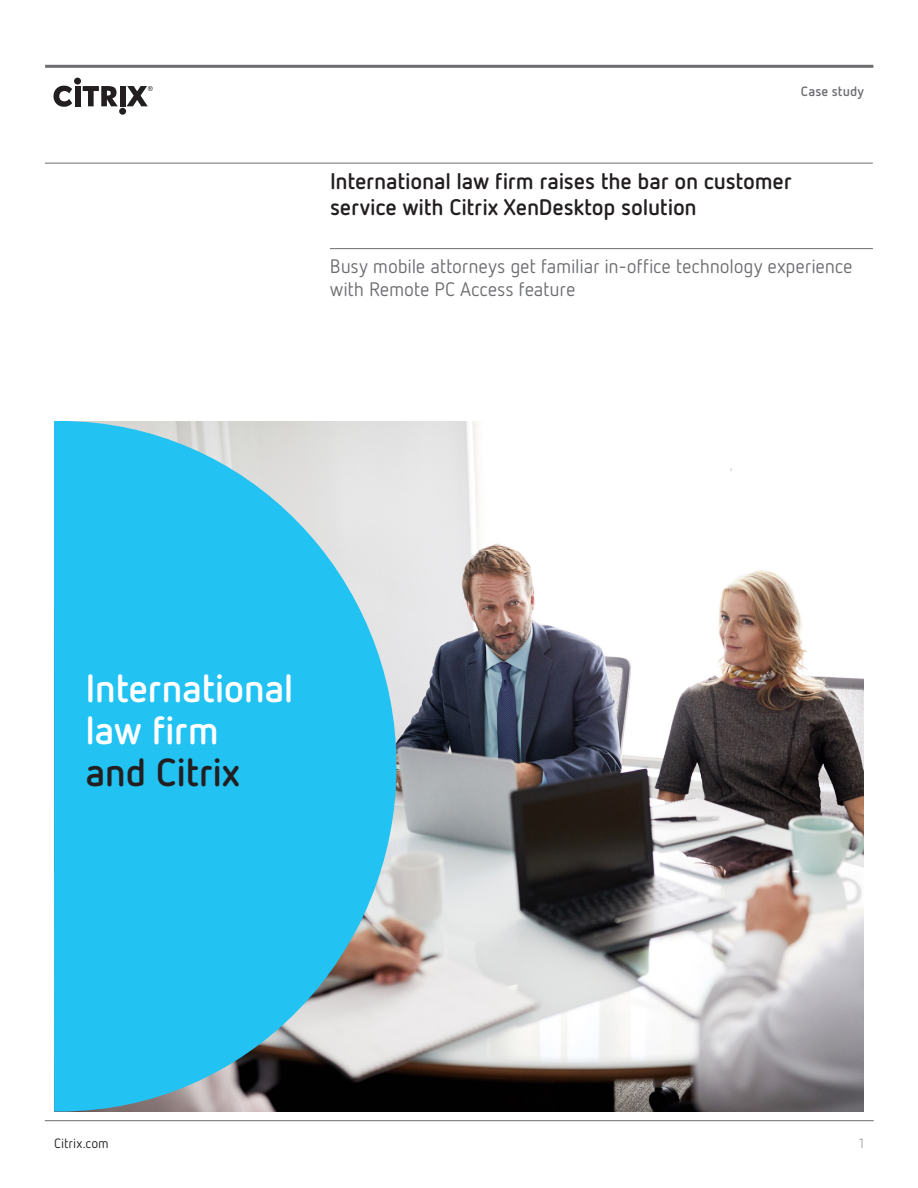
<style>
.page{position:relative;width:918px;height:1188px;background:#fff}
.page>*{position:absolute;margin:0;border:0;box-sizing:border-box;transform-origin:0 0}
.LargeIntro_-_Wht_-_2{font:700 39px/42px "Netto OT";letter-spacing:-.015em;color:#fff}
.HeadlineIntro_-_100k{font:700 22.5px/25.5px "Netto OT";letter-spacing:-.01em;color:#231f20}
.SubHeadIntro_-_70k{font:19.5px/22.5px "Netto OT";letter-spacing:-.01em;color:#6c6d70}
.t1{font:13.5px "Netto OT";letter-spacing:.01em;color:#231f20}
.t2{font:700 13.5px "Netto OT";letter-spacing:.01em;color:#6c6d70}
.t3{font:300 13.5px "Netto OT";color:#6c6d70}
.s1{color:#231f20}
</style>
<div class="page">
<hr style="left:45px;top:65px;width:828px;height:3px;background:#6c6d70">
<div style="left:74px;top:78px;width:7px;height:7px;background:#231f20;border-radius:50%"></div>
<div style="left:75px;top:86px;width:5px;height:20px;background:#231f20"></div>
<div style="left:119px;top:108px;width:7px;height:7px;background:#231f20;border-radius:50%"></div>
<div style="left:120px;top:86px;width:5px;height:20px;background:#231f20"></div>
<svg style="left:53px;top:86px;width:19px;height:21px"></svg>
<svg style="left:83px;top:86px;width:35px;height:20px"></svg>
<svg style="left:127px;top:86px;width:26px;height:20px"></svg>
<hr style="left:45px;top:1120px;width:829px;height:1px;background:#6c6d70">
<hr style="left:45px;top:163px;width:828px;height:1px;background:#6c6d70">
<hr style="left:330px;top:248px;width:543px;height:1px;background:#6c6d70">
<img style="left:396px;top:421px;width:468px;height:691px">
<svg style="left:54px;top:421px;width:342px;height:691px;background:#40bee4"></svg>
<p class="t2" style="left:801px;top:83px;width:65px">Case study</p>
<p class="HeadlineIntro_-_100k" style="left:330px;top:168px;width:463px">International law firm raises the bar on customer service with Citrix XenDesktop solution</p>
<p class="SubHeadIntro_-_70k" style="left:330px;top:255px;width:524px">Busy mobile attorneys get familiar in-office technology experience with Remote PC Access feature</p>
<p class="LargeIntro_-_Wht_-_2" style="left:86px;top:666px;width:209px">International law firm<br><span class="s1">and Citrix</span></p>
<p class="t1" style="left:54px;top:1135px;width:56px">Citrix.com</p>
<p class="t3" style="left:859px;top:1135px;width:6px">1</p>
</div>
